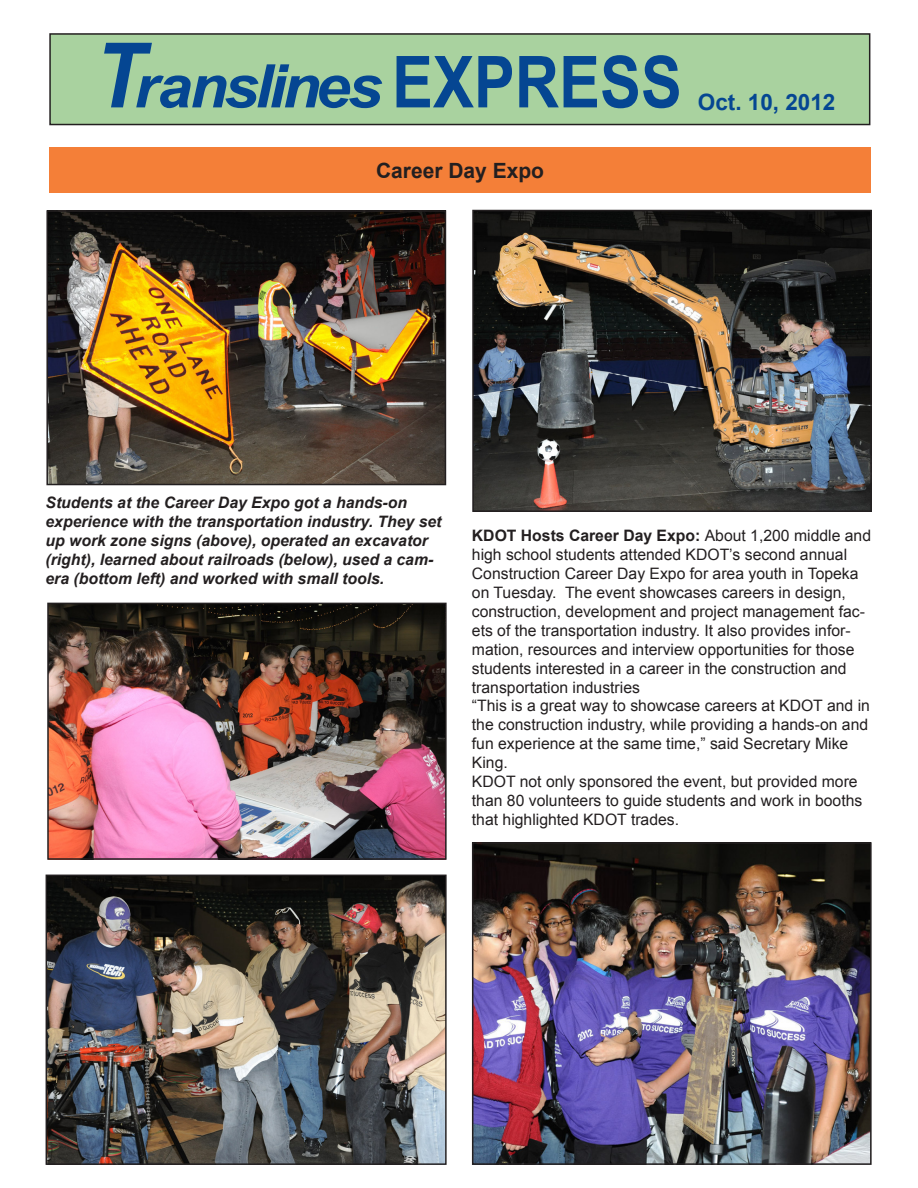
<style>
.page{position:relative;width:918px;height:1188px;background:#fff}
.page>*{position:absolute;margin:0;border:0;box-sizing:border-box;transform-origin:0 0}
.t1{font:italic 700 60.15px "Arial";letter-spacing:-.06em;color:#054692;scale:1.04 1}
.t2{font:700 22.5px "Arial";color:#054692}
.t3{font:700 21px "Arial";color:#231f20}
.t4{font:15.75px/18.9px "Arial";color:#231f20}
.t5{font:italic 700 15.75px/18.9px "Arial";color:#231f20}
.s1{font-size:90.3px}
.s2{font-style:normal;font-size:71.7px}
.s3{font-weight:700}
</style>
<div class="page">
<div style="left:49px;top:33px;width:821px;height:92px;background:#a9d29f;border:2px solid #231f20"></div>
<img style="left:475px;top:845px;width:394px;height:317px">
<div style="left:472px;top:842px;width:400px;height:323px;border:2px solid #231f20"></div>
<img style="left:475px;top:213px;width:394px;height:296px">
<div style="left:472px;top:210px;width:400px;height:302px;border:2px solid #231f20"></div>
<img style="left:48px;top:877px;width:397px;height:286px">
<div style="left:46px;top:875px;width:401px;height:290px;border:1px solid #231f20"></div>
<img style="left:49px;top:213px;width:394px;height:269px">
<div style="left:46px;top:210px;width:400px;height:275px;border:2px solid #231f20"></div>
<img style="left:50px;top:606px;width:394px;height:251px">
<div style="left:47px;top:603px;width:400px;height:257px;border:2px solid #231f20"></div>
<div style="left:49px;top:147px;width:821px;height:46px;background:#f47f38"></div>
<p class="t1" style="left:94px;top:46px;width:566px"><span class="s1">T</span>ranslines <span class="s2">EXPRESS</span></p>
<p class="t3" style="left:376px;top:157px;width:170px">Career Day Expo</p>
<p class="t2" style="left:698px;top:87px;width:139px">Oct. 10, 2012</p>
<p class="t5" style="left:46px;top:494px;width:397px">Students at the Career Day Expo got a hands-on experience with the transportation industry. They set up work zone signs (above), operated an excavator (right), learned about railroads (below), used a cam&shy;era (bottom left) and worked with small tools.</p>
<p class="t4" style="left:472px;top:526px;width:401px"><span class="s3">KDOT Hosts Career Day Expo:</span> About 1,200 middle and high school students attended KDOT’s second annual Construction Career Day Expo for area youth in Topeka on Tuesday. The event showcases careers in design, construction, development and project management fac&shy;ets of the transportation industry. It also provides infor&shy;mation, resources and interview opportunities for those students interested in a career in the construction and transportation industries</p>
<p class="t4" style="left:472px;top:697px;width:400px">“This is a great way to showcase careers at KDOT and in the construction industry, while providing a hands-on and fun experience at the same time,” said Secretary Mike King.</p>
<p class="t4" style="left:472px;top:772px;width:392px">KDOT not only sponsored the event, but provided more than 80 volunteers to guide students and work in booths that highlighted KDOT trades.</p>
</div>
